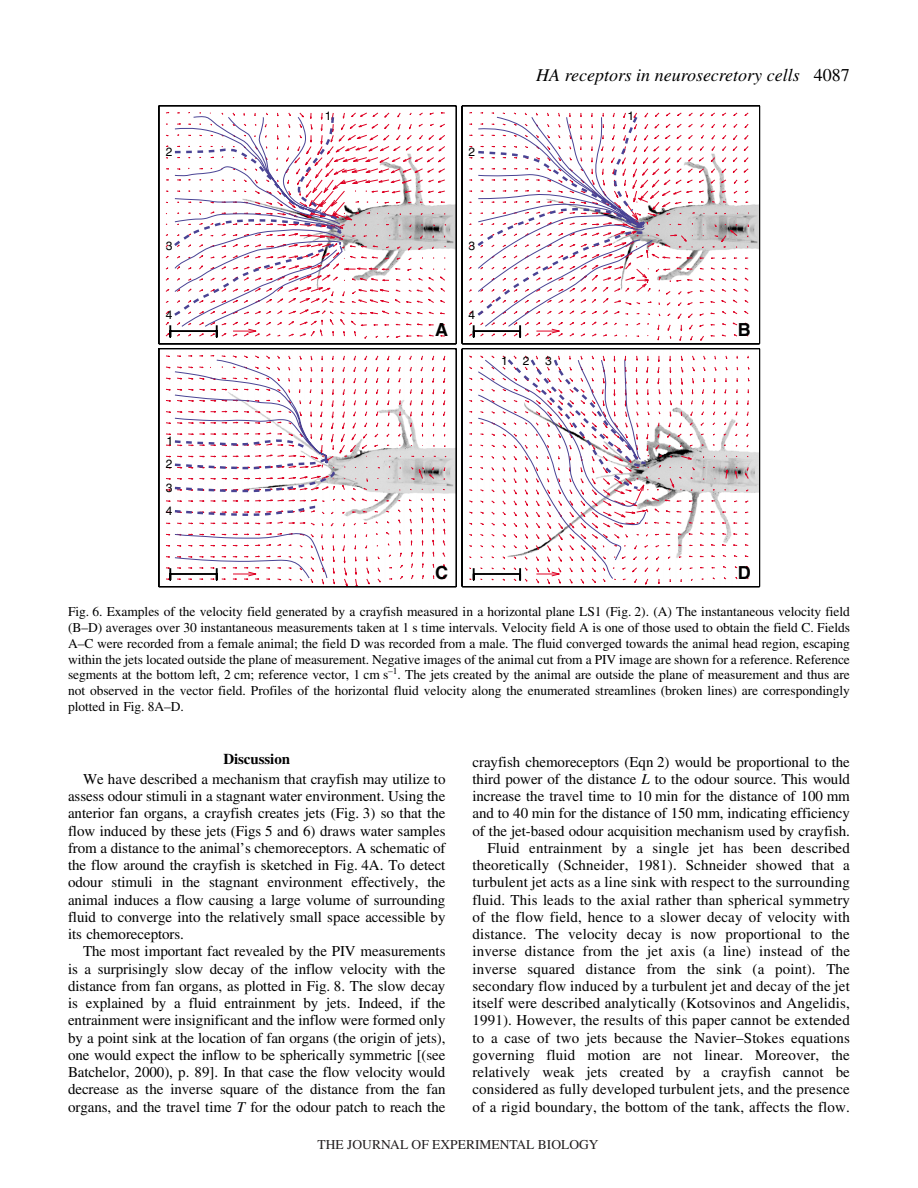
<style>
.page{position:relative;width:918px;height:1188px;background:#fff}
.page>*{position:absolute;margin:0;border:0;box-sizing:border-box;transform-origin:0 0}
.t1{font:italic 18px "Times";color:#000}
.t2{font:700 18px "Helvetica";color:#000}
.t3{font:15px/17.2px "Times";letter-spacing:.01em;color:#000;text-align:justify}
.t4{font:700 15px "Times";letter-spacing:-.005em;color:#000}
.t5{font:13.5px/15.8px "Times";letter-spacing:-.005em;color:#000;text-align:justify}
.t6{font:13.5px "Times";color:#231f20}
.t7{font:12px/23.2px "Helvetica";color:#000;text-align:justify}
.s1{font-style:normal}
.s2{color:#fff}
.s3{font-style:italic}
</style>
<div class="page">
<img style="left:159px;top:106px;width:297px;height:237px">
<svg style="left:165px;top:111px;width:281px;height:230px"></svg>
<svg style="left:165px;top:115px;width:285px;height:225px"></svg>
<hr style="left:159px;top:343px;width:297px;height:1px;background:#000">
<hr style="left:159px;top:105px;width:297px;height:1px;background:#000">
<hr style="left:456px;top:106px;width:1px;height:238px;background:#000">
<hr style="left:158px;top:106px;width:1px;height:238px;background:#000">
<img style="left:463px;top:349px;width:296px;height:144px">
<svg style="left:468px;top:355px;width:282px;height:230px"></svg>
<hr style="left:462px;top:586px;width:298px;height:1px;background:#000">
<hr style="left:462px;top:348px;width:298px;height:1px;background:#000">
<hr style="left:759px;top:349px;width:1px;height:238px;background:#000">
<hr style="left:462px;top:349px;width:1px;height:238px;background:#000">
<img style="left:159px;top:349px;width:297px;height:237px">
<svg style="left:165px;top:355px;width:281px;height:4px"></svg>
<svg style="left:165px;top:359px;width:285px;height:229px"></svg>
<hr style="left:159px;top:586px;width:297px;height:1px;background:#000">
<hr style="left:159px;top:348px;width:297px;height:1px;background:#000">
<hr style="left:456px;top:349px;width:1px;height:238px;background:#000">
<hr style="left:158px;top:349px;width:1px;height:238px;background:#000">
<img style="left:463px;top:106px;width:296px;height:143px">
<svg style="left:468px;top:114px;width:282px;height:227px"></svg>
<hr style="left:462px;top:343px;width:298px;height:1px;background:#000">
<hr style="left:462px;top:105px;width:298px;height:1px;background:#000">
<hr style="left:759px;top:106px;width:1px;height:238px;background:#000">
<hr style="left:462px;top:106px;width:1px;height:238px;background:#000">
<p class="t1" style="left:536px;top:68px;width:315px">HA receptors in neurosecretory cells <span class="s1">4087</span></p>
<p class="t7" style="left:325px;top:105px;width:8px">1</p>
<p class="t7" style="left:628px;top:105px;width:8px">1</p>
<p class="t7" style="left:166px;top:141px;width:8px">2</p>
<p class="t7" style="left:469px;top:141px;width:8px">2</p>
<p class="t7" style="left:166px;top:235px;width:8px">3</p>
<p class="t7" style="left:469px;top:235px;width:8px">3</p>
<p class="t7" style="left:166px;top:304px;width:8px">4</p>
<p class="t7" style="left:469px;top:304px;width:8px">4</p>
<p class="t2" style="left:435px;top:323px;width:14px">A</p>
<p class="t2" style="left:738px;top:323px;width:14px">B</p>
<p class="t7" style="left:501px;top:350px;width:30px">1 2</p>
<p class="t7" style="left:545px;top:350px;width:8px">3</p>
<p class="t7" style="left:166px;top:431px;width:9px">1<br>2<br>3<br>4</p>
<p class="t2" style="left:435px;top:566px;width:14px">C</p>
<p class="t2" style="left:738px;top:566px;width:14px">D</p>
<p class="t5" style="left:68px;top:605px;width:783px">Fig.<span class="s2">·</span>6. Examples of the velocity field generated by a crayfish measured in a horizontal plane LS1 (Fig.<span class="s2">·</span>2). (A) The instantaneous velocity field (B–D) averages over 30 instantaneous measurements taken at 1<span class="s2">·</span>s time intervals. Velocity field A is one of those used to obtain the field C. Fields A–C were recorded from a female animal; the field D was recorded from a male. The fluid converged towards the animal head region, escaping within the jets located outside the plane of measurement. Negative images of the animal cut from a PIV image are shown for a reference. Reference segments at the bottom left, 2<span class="s2">·</span>cm; reference vector, 1<span class="s2">·</span>cm<span class="s2">·</span>s<sup>–1</sup>. The jets created by the animal are outside the plane of measurement and thus are not observed in the vector field. Profiles of the horizontal fluid velocity along the enumerated streamlines (broken lines) are correspondingly plotted in Fig.<span class="s2">·</span>8A–D.</p>
<p class="t4" style="left:223px;top:754px;width:68px">Discussion</p>
<p class="t3" style="left:68px;top:772px;width:379px;text-indent:15px">We have described a mechanism that crayfish may utilize to assess odour stimuli in a stagnant water environment. Using the anterior fan organs, a crayfish creates jets (Fig.<span class="s2">·</span>3) so that the flow induced by these jets (Figs<span class="s2">·</span>5 and 6) draws water samples from a distance to the animal’s chemoreceptors. A schematic of the flow around the crayfish is sketched in Fig.<span class="s2">·</span>4A. To detect odour stimuli in the stagnant environment effectively, the animal induces a flow causing a large volume of surrounding fluid to converge into the relatively small space accessible by its chemoreceptors.</p>
<p class="t3" style="left:68px;top:944px;width:379px;text-indent:15px">The most important fact revealed by the PIV measurements is a surprisingly slow decay of the inflow velocity with the distance from fan organs, as plotted in Fig.<span class="s2">·</span>8. The slow decay is explained by a fluid entrainment by jets. Indeed, if the entrainment were insignificant and the inflow were formed only by a point sink at the location of fan organs (the origin of jets), one would expect the inflow to be spherically symmetric [(see Batchelor, 2000), p. 89]. In that case the flow velocity would decrease as the inverse square of the distance from the fan organs, and the travel time <span class="s3">T</span> for the odour patch to reach the</p>
<p class="t3" style="left:472px;top:754px;width:379px;text-align:right">crayfish chemoreceptors (Eqn<span class="s2">·</span>2) would be proportional to the third power of the distance <span class="s3">L</span> to the odour source. This would increase the travel time to 10<span class="s2">·</span>min for the distance of 100<span class="s2">·</span>mm and to 40<span class="s2">·</span>min for the distance of 150<span class="s2">·</span>mm, indicating efficiency of the jet-based odour acquisition mechanism used by crayfish.<br>Fluid entrainment by a single jet has been described theoretically (Schneider, 1981). Schneider showed that a turbulent jet acts as a line sink with respect to the surrounding fluid. This leads to the axial rather than spherical symmetry of the flow field, hence to a slower decay of velocity with distance. The velocity decay is now proportional to the inverse distance from the jet axis (a line) instead of the inverse squared distance from the sink (a point). The secondary flow induced by a turbulent jet and decay of the jet itself were described analytically (Kotsovinos and Angelidis, 1991). However, the results of this paper cannot be extended to a case of two jets because the Navier–Stokes equations governing fluid motion are not linear. Moreover, the relatively weak jets created by a crayfish cannot be considered as fully developed turbulent jets, and the presence of a rigid boundary, the bottom of the tank, affects the flow.</p>
<p class="t6" style="left:318px;top:1137px;width:282px">THE JOURNAL OF EXPERIMENTAL BIOLOGY</p>
</div>
